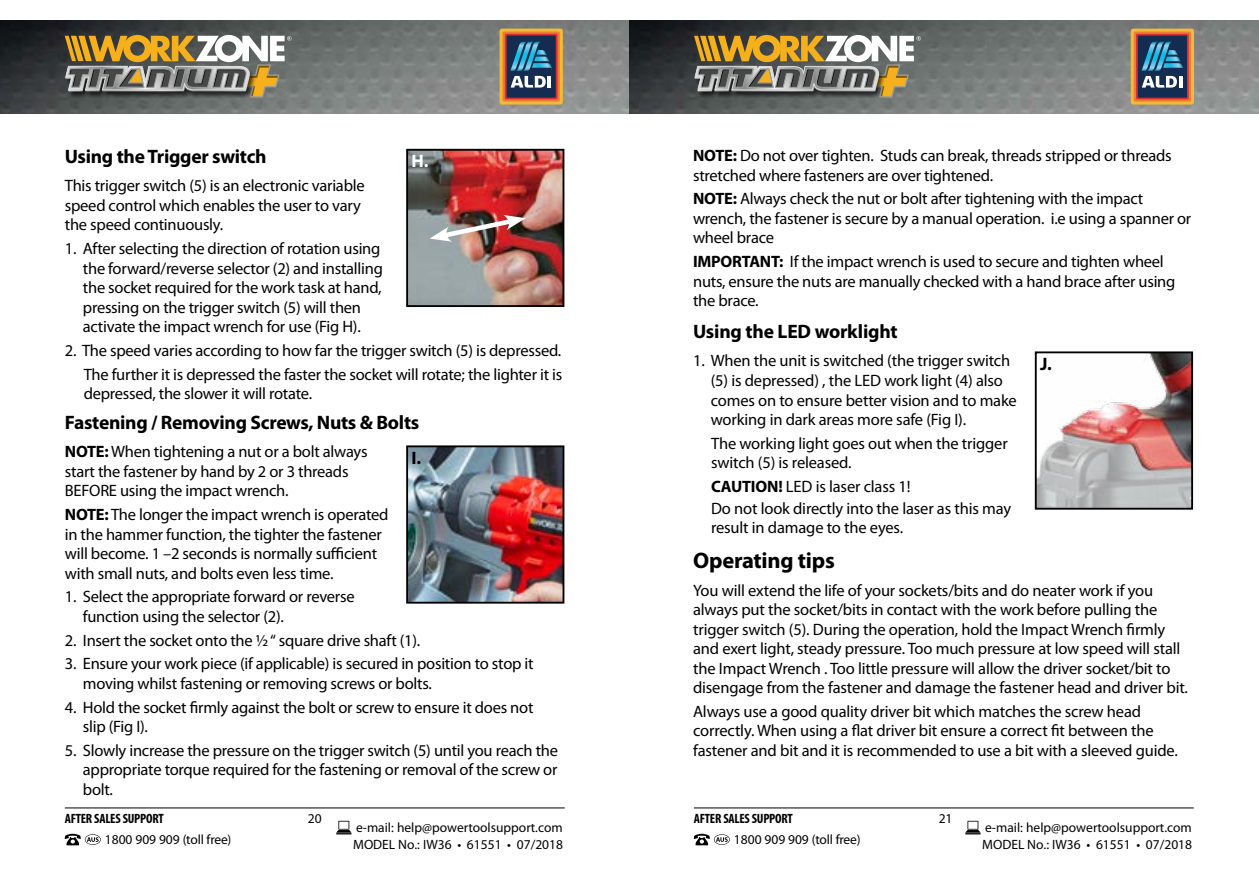
<style>
.page{position:relative;width:1259px;height:893px;background:#fff}
.page>*{position:absolute;margin:0;border:0;box-sizing:border-box;transform-origin:0 0}
.t1{font:700 22.5px "Myriad Pro";letter-spacing:-.01em;color:#000}
.t2{font:700 19.5px "Myriad Pro";letter-spacing:-.015em;color:#000}
.t3{font:700 18px "Myriad Pro";color:#000}
.t4{font:700 18px "Myriad Pro";color:#fff}
.t5{font:16.5px/19.5px "Myriad Pro";letter-spacing:-.015em;color:#000}
.t6{font:13.5px "Myriad Pro";color:#000}
.t7{font:700 condensed 13.5px "Myriad Pro";letter-spacing:-.015em;color:#000}
.s1{font-weight:700}
</style>
<div class="page">
<svg style="left:65px;top:834px;width:36px;height:11px"></svg>
<hr style="left:65px;top:808px;width:500px;height:1px;background:#000">
<svg style="left:336px;top:821px;width:15px;height:13px"></svg>
<img style="left:0;top:20px;width:1259px;height:94px">
<svg style="left:65px;top:35px;width:226px;height:63px;background:#92876b"></svg>
<div style="left:499px;top:29px;width:64px;height:76px;background:#f4b936;border-radius:3px"></div>
<div style="left:502px;top:32px;width:58px;height:70px;background:linear-gradient(to right,#e97c35,#ea7f35);border-radius:2px"></div>
<div style="left:505px;top:34px;width:52px;height:65px;background:#d53032"></div>
<div style="left:506px;top:35px;width:50px;height:63px;background:#142c52"></div>
<svg style="left:510px;top:42px;width:42px;height:46px"></svg>
<svg style="left:694px;top:834px;width:36px;height:11px"></svg>
<hr style="left:694px;top:808px;width:499px;height:1px;background:#000">
<svg style="left:965px;top:821px;width:15px;height:13px"></svg>
<svg style="left:694px;top:35px;width:227px;height:63px;background:#92876b"></svg>
<div style="left:1130px;top:29px;width:64px;height:76px;background:#f4b936;border-radius:3px"></div>
<div style="left:1133px;top:32px;width:58px;height:70px;background:linear-gradient(to right,#ea7e35,#ea7e35);border-radius:2px"></div>
<svg style="left:1136px;top:34px;width:52px;height:65px"></svg>
<div style="left:1137px;top:36px;width:50px;height:62px;background:#142c52"></div>
<svg style="left:1141px;top:42px;width:42px;height:46px"></svg>
<img style="left:409px;top:152px;width:152px;height:152px">
<div style="left:406px;top:149px;width:158px;height:158px;border:2px solid #000"></div>
<img style="left:429px;top:215px;width:97px;height:27px">
<img style="left:409px;top:448px;width:152px;height:153px">
<div style="left:406px;top:445px;width:158px;height:159px;border:2px solid #000"></div>
<img style="left:1038px;top:354px;width:152px;height:153px">
<div style="left:1035px;top:351px;width:158px;height:159px;border:2px solid #000"></div>
<p class="t2" style="left:65px;top:144px;width:203px">Using the Trigger switch</p>
<p class="t5" style="left:65px;top:176px;width:301px">This trigger switch (5) is an electronic variable speed control which enables the user to vary the speed continuously.</p>
<p class="t5" style="left:83px;top:239px;width:302px;text-indent:-18px">1. After selecting the direction of rotation using the forward/reverse selector (2) and installing the socket required for the work task at hand, pressing on the trigger switch (5) will then activate the impact wrench for use (Fig H).</p>
<p class="t5" style="left:65px;top:338px;width:499px;line-height:23.7px;text-align:right">2. The speed varies according to how far the trigger switch (5) is depressed.<br>The further it is depressed the faster the socket will rotate; the lighter it is</p>
<p class="t5" style="left:84px;top:384px;width:230px">depressed, the slower it will rotate.</p>
<p class="t2" style="left:65px;top:410px;width:356px">Fastening / Removing Screws, Nuts &amp; Bolts</p>
<p class="t5" style="left:65px;top:442px;width:304px"><span class="s1">NOTE:</span> When tightening a nut or a bolt always start the fastener by hand by 2 or 3 threads<br>BEFORE using the impact wrench.</p>
<p class="t5" style="left:65px;top:505px;width:325px"><span class="s1">NOTE:</span> The longer the impact wrench is operated in the hammer function, the tighter the fastener will become. 1 –2 seconds is normally sufficient with small nuts, and bolts even less time.</p>
<p class="t5" style="left:83px;top:587px;width:273px;text-indent:-18px">1. Select the appropriate forward or reverse function using the selector (2).</p>
<p class="t5" style="left:65px;top:630px;width:357px">2. Insert the socket onto the ½ “ square drive shaft (1).</p>
<p class="t5" style="left:83px;top:654px;width:452px;text-indent:-18px">3. Ensure your work piece (if applicable) is secured in position to stop it moving whilst fastening or removing screws or bolts.</p>
<p class="t5" style="left:83px;top:697px;width:452px;text-indent:-18px">4. Hold the socket firmly against the bolt or screw to ensure it does not slip (Fig I).</p>
<p class="t5" style="left:83px;top:740px;width:477px;text-align:justify;text-indent:-18px">5. Slowly increase the pressure on the trigger switch (5) until you reach the appropriate torque required for the fastening or removal of the screw or bolt.</p>
<p class="t4" style="left:411px;top:150px;width:18px">H.</p>
<p class="t3" style="left:411px;top:446px;width:11px">I.</p>
<p class="t5" style="left:693px;top:146px;width:480px"><span class="s1">NOTE:</span> Do not over tighten. Studs can break, threads stripped or threads stretched where fasteners are over tightened.</p>
<p class="t5" style="left:693px;top:189px;width:500px"><span class="s1">NOTE:</span> Always check the nut or bolt after tightening with the impact wrench, the fastener is secure by a manual operation. i.e using a spanner or wheel brace</p>
<p class="t5" style="left:693px;top:252px;width:484px"><span class="s1">IMPORTANT:</span> If the impact wrench is used to secure and tighten wheel nuts, ensure the nuts are manually checked with a hand brace after using the brace.</p>
<p class="t2" style="left:693px;top:319px;width:206px">Using the LED worklight</p>
<p class="t5" style="left:710px;top:351px;width:308px;text-indent:-18px">1. When the unit is switched (the trigger switch (5) is depressed) , the LED work light (4) also comes on to ensure better vision and to make working in dark areas more safe (Fig I).</p>
<p class="t5" style="left:711px;top:433px;width:298px">The working light goes out when the trigger switch (5) is released.</p>
<p class="t5" style="left:711px;top:475px;width:301px;line-height:21.6px"><span class="s1">CAUTION!</span> LED is laser class 1!<br>Do not look directly into the laser as this may</p>
<p class="t5" style="left:711px;top:518px;width:194px">result in damage to the eyes.</p>
<h1 class="t1" style="left:693px;top:545px;width:143px">Operating tips</h1>
<p class="t5" style="left:693px;top:580px;width:496px">You will extend the life of your sockets/bits and do neater work if you always put the socket/bits in contact with the work before pulling the trigger switch (5). During the operation, hold the Impact Wrench firmly and exert light, steady pressure. Too much pressure at low speed will stall the Impact Wrench . Too little pressure will allow the driver socket/bit to disengage from the fastener and damage the fastener head and driver bit.</p>
<p class="t5" style="left:693px;top:701px;width:486px">Always use a good quality driver bit which matches the screw head correctly. When using a flat driver bit ensure a correct fit between the fastener and bit and it is recommended to use a bit with a sleeved guide.</p>
<p class="t3" style="left:1040px;top:352px;width:13px">J.</p>
<p class="t7" style="left:65px;top:810px;width:101px">AFTER SALES SUPPORT</p>
<p class="t7" style="left:694px;top:810px;width:101px">AFTER SALES SUPPORT</p>
<p class="t6" style="left:308px;top:810px;width:15px">20</p>
<p class="t6" style="left:938px;top:810px;width:15px">21</p>
<p class="t6" style="left:356px;top:819px;width:208px">e-mail: help@powertoolsupport.com</p>
<p class="t6" style="left:985px;top:819px;width:208px">e-mail: help@powertoolsupport.com</p>
<p class="t6" style="left:105px;top:831px;width:128px">1800 909 909 (toll free)</p>
<p class="t6" style="left:353px;top:837px;width:211px">MODEL No.: IW36 • 61551 • 07/2018</p>
<p class="t6" style="left:734px;top:831px;width:128px">1800 909 909 (toll free)</p>
<p class="t6" style="left:982px;top:837px;width:211px">MODEL No.: IW36 • 61551 • 07/2018</p>
</div>
